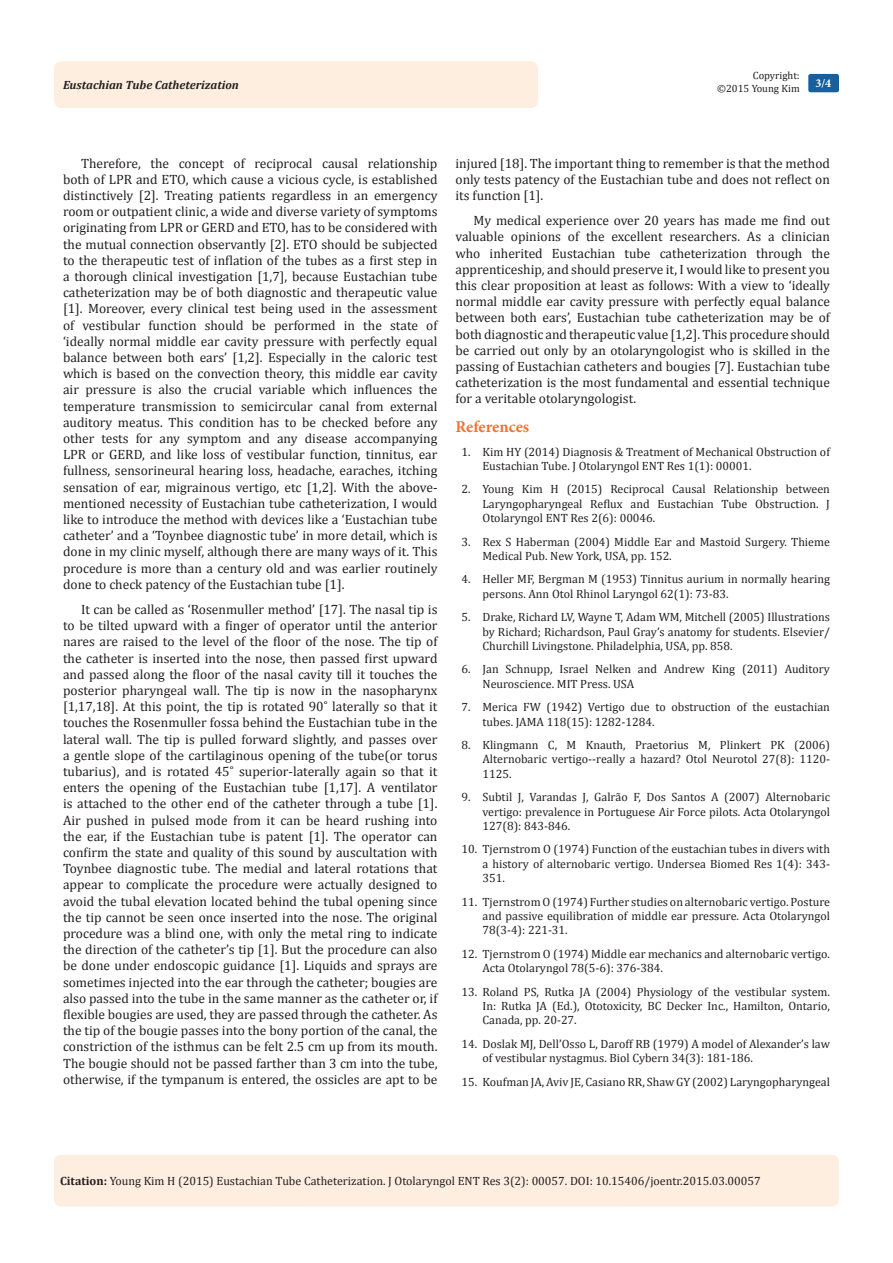
<style>
.page{position:relative;width:893px;height:1263px;background:#fff}
.page>*{position:absolute;margin:0;border:0;box-sizing:border-box;transform-origin:0 0}
.t1{font:700 16.5px "Minion Pro";letter-spacing:-.005em;color:#f37331}
.t2{font:13.5px/16.2px "Cambria";color:#231f20;text-align:justify}
.Citation{font:12px/14.4px "Cambria";color:#231f20}
.t3{font:italic 700 12px "Cambria";color:#231f20}
.t4{font:700 12px "Minion Pro";color:#fff}
.t5{font:10.5px "Cambria";color:#231f20}
.s1{font-weight:700}
</style>
<div class="page">
<div style="left:54px;top:61px;width:484px;height:47px;background:#feeee0;border-radius:8px"></div>
<div style="left:808px;top:74px;width:31px;height:18px;background:#18609d;border-radius:2px"></div>
<div style="left:54px;top:1155px;width:785px;height:51px;background:#feeee0;border-radius:7px"></div>
<p class="t5" style="left:753px;top:69px;width:48px">Copyright:</p>
<p class="t5" style="left:717px;top:82px;width:84px">©2015 Young Kim</p>
<p class="t3" style="left:63px;top:77px;width:177px">Eustachian Tube Catheterization</p>
<p class="t4" style="left:815px;top:75px;width:17px">3/4</p>
<p class="t2" style="left:63px;top:155px;width:376px;text-indent:18px">Therefore, the concept of reciprocal causal relationship both of LPR and ETO, which cause a vicious cycle, is established distinctively [2]. Treating patients regardless in an emergency room or outpatient clinic, a wide and diverse variety of symptoms originating from LPR or GERD and ETO, has to be considered with the mutual connection observantly [2]. ETO should be subjected to the therapeutic test of inflation of the tubes as a first step in a thorough clinical investigation [1,7], because Eustachian tube catheterization may be of both diagnostic and therapeutic value [1]. Moreover, every clinical test being used in the assessment of vestibular function should be performed in the state of ‘ideally normal middle ear cavity pressure with perfectly equal balance between both ears’ [1,2]. Especially in the caloric test which is based on the convection theory, this middle ear cavity air pressure is also the crucial variable which influences the temperature transmission to semicircular canal from external auditory meatus. This condition has to be checked before any other tests for any symptom and any disease accompanying LPR or GERD, and like loss of vestibular function, tinnitus, ear fullness, sensorineural hearing loss, headache, earaches, itching sensation of ear, migrainous vertigo, etc [1,2]. With the above&shy;mentioned necessity of Eustachian tube catheterization, I would like to introduce the method with devices like a ‘Eustachian tube catheter’ and a ‘Toynbee diagnostic tube’ in more detail, which is done in my clinic myself, although there are many ways of it. This procedure is more than a century old and was earlier routinely done to check patency of the Eustachian tube [1].</p>
<p class="t2" style="left:63px;top:601px;width:376px;text-indent:18px">It can be called as ‘Rosenmuller method’ [17]. The nasal tip is to be tilted upward with a finger of operator until the anterior nares are raised to the level of the floor of the nose. The tip of the catheter is inserted into the nose, then passed first upward and passed along the floor of the nasal cavity till it touches the posterior pharyngeal wall. The tip is now in the nasopharynx [1,17,18]. At this point, the tip is rotated 90˚ laterally so that it touches the Rosenmuller fossa behind the Eustachian tube in the lateral wall. The tip is pulled forward slightly, and passes over a gentle slope of the cartilaginous opening of the tube(or torus tubarius), and is rotated 45˚ superior-laterally again so that it enters the opening of the Eustachian tube [1,17]. A ventilator is attached to the other end of the catheter through a tube [1].<br>Air pushed in pulsed mode from it can be heard rushing into the ear, if the Eustachian tube is patent [1]. The operator can confirm the state and quality of this sound by auscultation with Toynbee diagnostic tube. The medial and lateral rotations that appear to complicate the procedure were actually designed to avoid the tubal elevation located behind the tubal opening since the tip cannot be seen once inserted into the nose. The original procedure was a blind one, with only the metal ring to indicate the direction of the catheter’s tip [1]. But the procedure can also be done under endoscopic guidance [1]. Liquids and sprays are sometimes injected into the ear through the catheter; bougies are also passed into the tube in the same manner as the catheter or, if flexible bougies are used, they are passed through the catheter. As the tip of the bougie passes into the bony portion of the canal, the constriction of the isthmus can be felt 2.5 cm up from its mouth.<br>The bougie should not be passed farther than 3 cm into the tube, otherwise, if the tympanum is entered, the ossicles are apt to be</p>
<p class="t2" style="left:455px;top:155px;width:376px">injured [18]. The important thing to remember is that the method only tests patency of the Eustachian tube and does not reflect on its function [1].</p>
<p class="t2" style="left:455px;top:212px;width:376px;text-indent:18px">My medical experience over 20 years has made me find out valuable opinions of the excellent researchers. As a clinician who inherited Eustachian tube catheterization through the apprenticeship, and should preserve it, I would like to present you this clear proposition at least as follows: With a view to ‘ideally normal middle ear cavity pressure with perfectly equal balance between both ears’, Eustachian tube catheterization may be of both diagnostic and therapeutic value [1,2]. This procedure should be carried out only by an otolaryngologist who is skilled in the passing of Eustachian catheters and bougies [7]. Eustachian tube catheterization is the most fundamental and essential technique for a veritable otolaryngologist.</p>
<p class="t1" style="left:455px;top:415px;width:75px">References</p>
<p class="Citation" style="left:482px;top:444px;width:349px;text-indent:-21px">1. Kim HY (2014) Diagnosis &amp; Treatment of Mechanical Obstruction of<br>Eustachian Tube. J Otolaryngol ENT Res 1(1): 00001.</p>
<p class="Citation" style="left:482px;top:482px;width:349px;text-align:justify;text-indent:-21px">2. Young Kim H (2015) Reciprocal Causal Relationship between Laryngopharyngeal Reflux and Eustachian Tube Obstruction. J Otolaryngol ENT Res 2(6): 00046.</p>
<p class="Citation" style="left:482px;top:534px;width:349px;text-indent:-21px">3. Rex S Haberman (2004) Middle Ear and Mastoid Surgery. Thieme<br>Medical Pub. New York, USA, pp. 152.</p>
<p class="Citation" style="left:482px;top:572px;width:349px;text-indent:-21px">4. Heller MF, Bergman M (1953) Tinnitus aurium in normally hearing persons. Ann Otol Rhinol Laryngol 62(1): 73-83.</p>
<p class="Citation" style="left:482px;top:610px;width:349px;text-align:justify;text-indent:-21px">5. Drake, Richard LV, Wayne T, Adam WM, Mitchell (2005) Illustrations by Richard; Richardson, Paul Gray’s anatomy for students. Elsevier/ Churchill Livingstone. Philadelphia, USA, pp. 858.</p>
<p class="Citation" style="left:482px;top:662px;width:349px;text-indent:-21px">6. Jan Schnupp, Israel Nelken and Andrew King (2011) Auditory<br>Neuroscience. MIT Press. USA</p>
<p class="Citation" style="left:482px;top:700px;width:349px;text-indent:-21px">7. Merica FW (1942) Vertigo due to obstruction of the eustachian tubes. JAMA 118(15): 1282-1284.</p>
<p class="Citation" style="left:482px;top:738px;width:349px;text-align:justify;text-indent:-21px">8. Klingmann C, M Knauth, Praetorius M, Plinkert PK (2006)<br>Alternobaric vertigo--really a hazard? Otol Neurotol 27(8): 1120- 1125.</p>
<p class="Citation" style="left:482px;top:790px;width:349px;text-align:justify;text-indent:-21px">9. Subtil J, Varandas J, Galrão F, Dos Santos A (2007) Alternobaric vertigo: prevalence in Portuguese Air Force pilots. Acta Otolaryngol 127(8): 843-846.</p>
<p class="Citation" style="left:482px;top:842px;width:349px;text-align:justify;text-indent:-21px">10. Tjernstrom O (1974) Function of the eustachian tubes in divers with a history of alternobaric vertigo. Undersea Biomed Res 1(4): 343- 351.</p>
<p class="Citation" style="left:482px;top:894px;width:349px;text-align:justify;text-indent:-21px">11. Tjernstrom O (1974) Further studies on alternobaric vertigo. Posture and passive equilibration of middle ear pressure. Acta Otolaryngol 78(3-4): 221-31.</p>
<p class="Citation" style="left:482px;top:946px;width:349px;text-indent:-21px">12. Tjernstrom O (1974) Middle ear mechanics and alternobaric vertigo.<br>Acta Otolaryngol 78(5-6): 376-384.</p>
<p class="Citation" style="left:482px;top:984px;width:349px;text-align:justify;text-indent:-21px">13. Roland PS, Rutka JA (2004) Physiology of the vestibular system.<br>In: Rutka JA (Ed.), Ototoxicity, BC Decker Inc., Hamilton, Ontario, Canada, pp. 20-27.</p>
<p class="Citation" style="left:482px;top:1036px;width:349px;text-indent:-21px">14. Doslak MJ, Dell’Osso L, Daroff RB (1979) A model of Alexander’s law of vestibular nystagmus. Biol Cybern 34(3): 181-186.</p>
<p class="Citation" style="left:461px;top:1074px;width:370px">15. Koufman JA, Aviv JE, Casiano RR, Shaw GY (2002) Laryngopharyngeal</p>
<p class="Citation" style="left:60px;top:1174px;width:702px"><span class="s1">Citation:</span> Young Kim H (2015) Eustachian Tube Catheterization. J Otolaryngol ENT Res 3(2): 00057. DOI: 10.15406/joentr.2015.03.00057</p>
</div>
